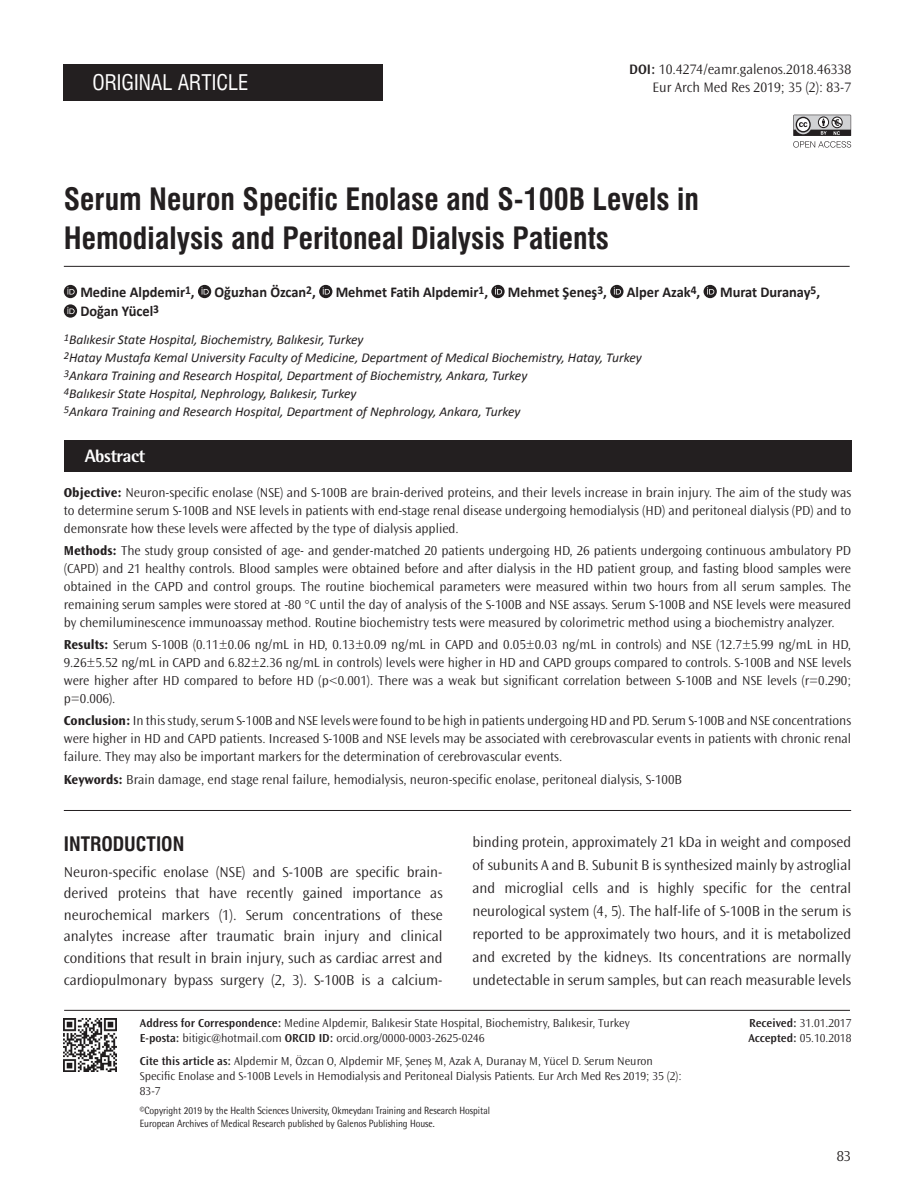
<style>
.page{position:relative;width:915px;height:1191px;background:#fff}
.page>*{position:absolute;margin:0;border:0;box-sizing:border-box;transform-origin:0 0}
.t1{font:30px/38.7px "Swiss Condensed Bold Tr";color:#231f20}
.t2{font:21px "Swiss Condensed Tr";color:#fff}
.t3{font:19.5px "Swiss Condensed Bold Tr";color:#231f20}
.t4{font:800 18px "Rotis Semi Sans Std";letter-spacing:-.025em;color:#fff}
.t5{font:300 15px/22.8px "Ocean Sans Std";color:#231f20;text-align:justify}
.t6{font:700 15px "Calibri";color:#231f20;scale:.96 1}
.t7{font:300 14.25px/18px "Ocean Sans Std";color:#231f20;text-align:right}
.t8{font:300 13.5px/18px "Ocean Sans Std";color:#231f20;text-align:justify}
.t9{font:italic 13.5px/18px "Calibri";color:#231f20}
.t10{font:300 12px/15px "Ocean Sans Std";color:#231f20}
.t11{font:10.5px/13.5px "Rotis Semi Sans Std";letter-spacing:-.005em;color:#231f20;scale:.9 1}
.s1{font-weight:600}
.s2{font-weight:700}
</style>
<div class="page">
<div style="left:64px;top:440px;width:786px;height:32px;background:#231f20"></div>
<svg style="left:64px;top:285px;width:13px;height:13px"></svg>
<svg style="left:67px;top:287px;width:8px;height:7px"></svg>
<svg style="left:198px;top:285px;width:13px;height:13px"></svg>
<svg style="left:201px;top:287px;width:8px;height:7px"></svg>
<svg style="left:319px;top:285px;width:13px;height:13px"></svg>
<svg style="left:322px;top:287px;width:8px;height:7px"></svg>
<svg style="left:491px;top:285px;width:13px;height:13px"></svg>
<svg style="left:494px;top:287px;width:8px;height:7px"></svg>
<svg style="left:610px;top:285px;width:13px;height:13px"></svg>
<svg style="left:613px;top:287px;width:7px;height:7px"></svg>
<svg style="left:703px;top:285px;width:13px;height:13px"></svg>
<svg style="left:706px;top:287px;width:8px;height:7px"></svg>
<div style="left:64px;top:304px;width:13px;height:14px;background:#231f20;border-radius:50%"></div>
<svg style="left:67px;top:307px;width:8px;height:7px"></svg>
<hr style="left:64px;top:266px;width:785px;height:1px;background:#231f20">
<div style="left:63px;top:64px;width:319px;height:37px;background:#231f20"></div>
<hr style="left:64px;top:1010px;width:785px;height:1px;background:#231f20">
<hr style="left:64px;top:810px;width:786px;height:1px;background:#231f20">
<svg style="left:793px;top:115px;width:57px;height:33px"></svg>
<img style="left:63px;top:1018px;width:54px;height:54px">
<h2 class="t2" style="left:92px;top:70px;width:158px">ORIGINAL ARTICLE</h2>
<p class="t7" style="left:629px;top:61px;width:223px"><span class="s1">DOI:</span> 10.4274/eamr.galenos.2018.46338<br>Eur Arch Med Res 2019; 35 (2): 83-7</p>
<h1 class="t1" style="left:64px;top:180px;width:636px">Serum Neuron Specific Enolase and S-100B Levels in<br>Hemodialysis and Peritoneal Dialysis Patients</h1>
<p class="t6" style="left:80px;top:282px;width:120px">Medine Alpdemir<sup>1</sup>,</p>
<p class="t6" style="left:214px;top:282px;width:107px">Oğuzhan Özcan<sup>2</sup>,</p>
<p class="t6" style="left:335px;top:282px;width:160px">Mehmet Fatih Alpdemir<sup>1</sup>,</p>
<p class="t6" style="left:507px;top:282px;width:105px">Mehmet Şeneş<sup>3</sup>,</p>
<p class="t6" style="left:626px;top:282px;width:78px">Alper Azak<sup>4</sup>,</p>
<p class="t6" style="left:719px;top:282px;width:106px">Murat Duranay<sup>5</sup>,</p>
<p class="t6" style="left:80px;top:302px;width:83px">Doğan Yücel<sup>3</sup></p>
<p class="t9" style="left:64px;top:330px;width:579px"><sup>1</sup>Balıkesir State Hospital, Biochemistry, Balıkesir, Turkey<br><sup>2</sup>Hatay Mustafa Kemal University Faculty of Medicine, Department of Medical Biochemistry, Hatay, Turkey <sup>3</sup>Ankara Training and Research Hospital, Department of Biochemistry, Ankara, Turkey<br><sup>4</sup>Balıkesir State Hospital, Nephrology, Balıkesir, Turkey<br><sup>5</sup>Ankara Training and Research Hospital, Department of Nephrology, Ankara, Turkey</p>
<h3 class="t4" style="left:85px;top:445px;width:62px">Abstract</h3>
<p class="t8" style="left:64px;top:483px;width:788px"><span class="s2">Objective:</span> Neuron-specific enolase (NSE) and S-100B are brain-derived proteins, and their levels increase in brain injury. The aim of the study was to determine serum S-100B and NSE levels in patients with end-stage renal disease undergoing hemodialysis (HD) and peritoneal dialysis (PD) and to demonsrate how these levels were affected by the type of dialysis applied.</p>
<p class="t8" style="left:64px;top:541px;width:788px"><span class="s2">Methods:</span> The study group consisted of age- and gender-matched 20 patients undergoing HD, 26 patients undergoing continuous ambulatory PD (CAPD) and 21 healthy controls. Blood samples were obtained before and after dialysis in the HD patient group, and fasting blood samples were obtained in the CAPD and control groups. The routine biochemical parameters were measured within two hours from all serum samples. The remaining serum samples were stored at -80 °C until the day of analysis of the S-100B and NSE assays. Serum S-100B and NSE levels were measured by chemiluminescence immunoassay method. Routine biochemistry tests were measured by colorimetric method using a biochemistry analyzer.</p>
<p class="t8" style="left:64px;top:636px;width:788px"><span class="s2">Results:</span> Serum S-100B (0.11±0.06 ng/mL in HD, 0.13±0.09 ng/mL in CAPD and 0.05±0.03 ng/mL in controls) and NSE (12.7±5.99 ng/mL in HD, 9.26±5.52 ng/mL in CAPD and 6.82±2.36 ng/mL in controls) levels were higher in HD and CAPD groups compared to controls. S-100B and NSE levels were higher after HD compared to before HD (p&lt;0.001). There was a weak but significant correlation between S-100B and NSE levels (r=0.290; p=0.006).</p>
<p class="t8" style="left:64px;top:712px;width:788px"><span class="s2">Conclusion:</span> In this study, serum S-100B and NSE levels were found to be high in patients undergoing HD and PD. Serum S-100B and NSE concentrations were higher in HD and CAPD patients. Increased S-100B and NSE levels may be associated with cerebrovascular events in patients with chronic renal failure. They may also be important markers for the determination of cerebrovascular events.</p>
<p class="t8" style="left:64px;top:770px;width:619px"><span class="s2">Keywords:</span> Brain damage, end stage renal failure, hemodialysis, neuron-specific enolase, peritoneal dialysis, S-100B</p>
<h3 class="t3" style="left:64px;top:832px;width:122px">INTRODUCTION</h3>
<p class="t5" style="left:64px;top:861px;width:380px;line-height:21.6px">Neuron-specific enolase (NSE) and S-100B are specific brain&shy;derived proteins that have recently gained importance as neurochemical markers (1). Serum concentrations of these analytes increase after traumatic brain injury and clinical conditions that result in brain injury, such as cardiac arrest and cardiopulmonary bypass surgery (2, 3). S-100B is a calcium-</p>
<p class="t5" style="left:472px;top:831px;width:380px">binding protein, approximately 21 kDa in weight and composed of subunits A and B. Subunit B is synthesized mainly by astroglial and microglial cells and is highly specific for the central neurological system (4, 5). The half-life of S-100B in the serum is reported to be approximately two hours, and it is metabolized and excreted by the kidneys. Its concentrations are normally undetectable in serum samples, but can reach measurable levels</p>
<p class="t10" style="left:140px;top:1016px;width:491px"><span class="s1">Address for Correspondence:</span> Medine Alpdemir, Balıkesir State Hospital, Biochemistry, Balıkesir, Turkey<br><span class="s1">E-posta:</span> bitigic@hotmail.com <span class="s1">ORCID ID:</span> orcid.org/0000-0003-2625-0246</p>
<p class="t10" style="left:140px;top:1053px;width:543px"><span class="s1">Cite this article as:</span> Alpdemir M, Özcan O, Alpdemir MF, Şeneş M, Azak A, Duranay M, Yücel D. Serum Neuron<br>Specific Enolase and S-100B Levels in Hemodialysis and Peritoneal Dialysis Patients. Eur Arch Med Res 2019; 35 (2):<br>83-7</p>
<p class="t11" style="left:140px;top:1103px;width:390px">©Copyright 2019 by the Health Sciences University, Okmeydanı Training and Research Hospital<br>European Archives of Medical Research published by Galenos Publishing House.</p>
<p class="t10" style="left:748px;top:1016px;width:105px"><span class="s1">Received:</span> 31.01.2017<br><span class="s1">Accepted:</span> 05.10.2018</p>
<p class="t5" style="left:836px;top:1145px;width:16px">83</p>
</div>
